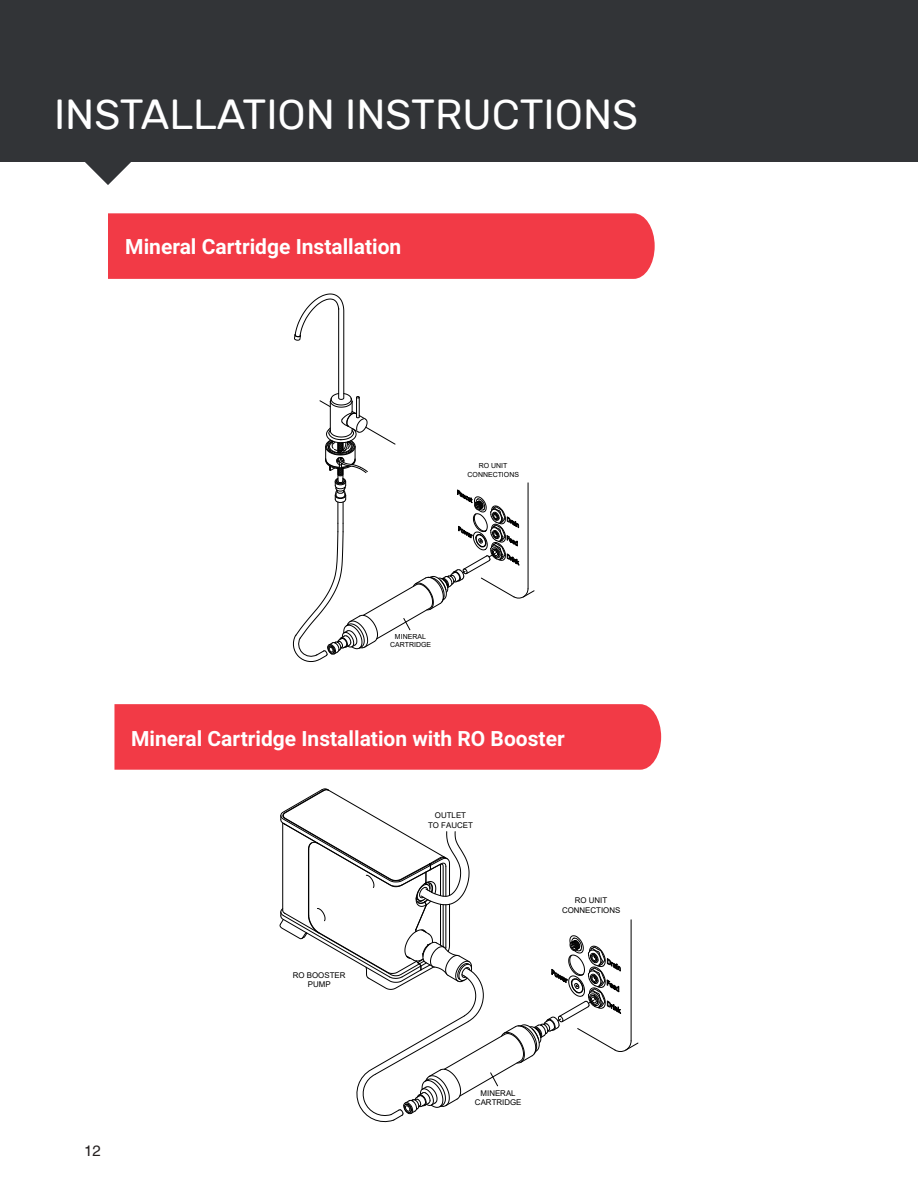
<style>
.page{position:relative;width:918px;height:1188px;background:#fff}
.page>*{position:absolute;margin:0;border:0;box-sizing:border-box;transform-origin:0 0}
.t1{font:42px "Rubik";color:#fff}
.t2{font:700 21px "Roboto";color:#fff}
.t3{font:15px "Helvetica";color:#241f1f}
.t4{font:7.95px/9.6px "Arial";color:#000;text-align:center}
.t5{font:6.9px/8.4px "Arial";color:#000;text-align:center}
</style>
<div class="page">
<svg style="left:85px;top:162px;width:46px;height:23px"></svg>
<div style="left:0;top:0;width:918px;height:162px;background:#323437"></div>
<div style="left:108px;top:213px;width:547px;height:66px;background:#f23a46"></div>
<svg style="left:292px;top:294px;width:243px;height:368px"></svg>
<div style="left:114px;top:704px;width:547px;height:66px;background:#f23a46"></div>
<svg style="left:280px;top:788px;width:359px;height:335px"></svg>
<h1 class="t1" style="left:54px;top:91px;width:586px">INSTALLATION INSTRUCTIONS</h1>
<p class="t2" style="left:125px;top:232px;width:278px">Mineral Cartridge Installation</p>
<p class="t5" style="left:468px;top:462px;width:53px">RO UNIT<br>CONNECTIONS</p>
<p class="t5" style="left:390px;top:632px;width:43px">MINERAL<br>CARTRIDGE</p>
<p class="t2" style="left:131px;top:723px;width:435px">Mineral Cartridge Installation with RO Booster</p>
<p class="t3" style="left:84px;top:1142px;width:18px">12</p>
<p class="t4" style="left:293px;top:970px;width:54px">RO BOOSTER<br>PUMP</p>
<p class="t4" style="left:428px;top:810px;width:46px">OUTLET<br>TO FAUCET</p>
<p class="t4" style="left:562px;top:896px;width:60px">RO UNIT<br>CONNECTIONS</p>
<p class="t4" style="left:475px;top:1088px;width:48px">MINERAL<br>CARTRIDGE</p>
</div>
